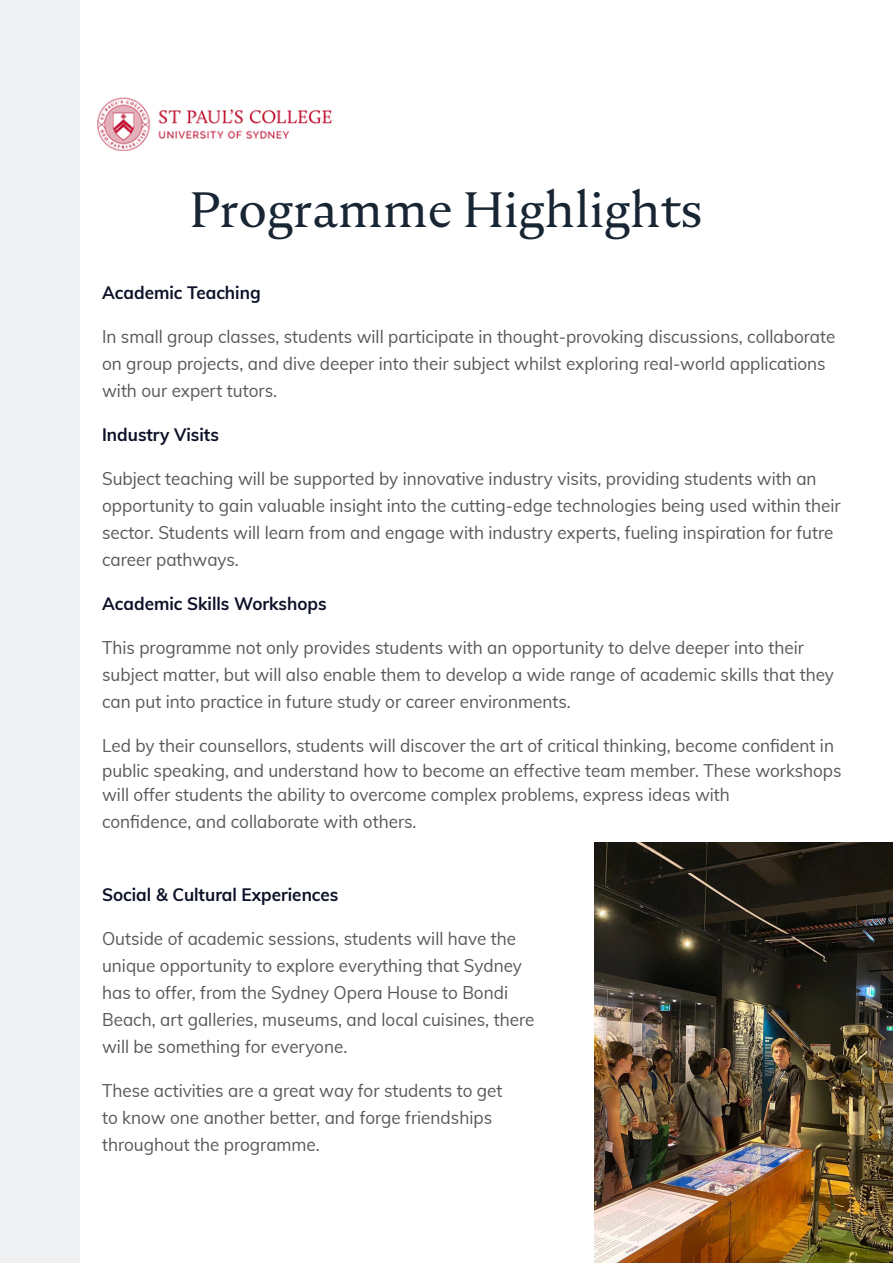
<style>
.page{position:relative;width:893px;height:1263px;background:#fff}
.page>*{position:absolute;margin:0;border:0;box-sizing:border-box;transform-origin:0 0}
.Paragraph_Style_2{font:49.5px "Nocturne Serif";color:#182533}
.body{font:18px/27px "Muli";color:#57585a;scale:.95 1}
.body-2{font:700 18px "Muli";color:#0c1127;scale:.95 1}
</style>
<div class="page">
<img style="left:98px;top:98px;width:234px;height:53px">
<div style="left:0;top:0;width:79px;height:1263px;background:#eff0f1"></div>
<img style="left:595px;top:842px;width:298px;height:421px">
<p class="Paragraph_Style_2" style="left:190px;top:177px;width:515px">Programme Highlights</p>
<p class="body-2" style="left:102px;top:280px;width:168px">Academic Teaching</p>
<p class="body" style="left:102px;top:322px;width:773px">In small group classes, students will participate in thought-provoking discussions, collaborate on group projects, and dive deeper into their subject whilst exploring real-world applications with our expert tutors.</p>
<p class="body-2" style="left:102px;top:422px;width:125px">Industry Visits</p>
<p class="body" style="left:102px;top:464px;width:779px">Subject teaching will be supported by innovative industry visits, providing students with an opportunity to gain valuable insight into the cutting-edge technologies being used within their sector. Students will learn from and engage with industry experts, fueling inspiration for futre career pathways.</p>
<p class="body-2" style="left:102px;top:591px;width:238px">Academic Skills Workshops</p>
<p class="body" style="left:102px;top:633px;width:772px">This programme not only provides students with an opportunity to delve deeper into their subject matter, but will also enable them to develop a wide range of academic skills that they can put into practice in future study or career environments.</p>
<p class="body" style="left:102px;top:733px;width:780px;line-height:24.5px">Led by their counsellors, students will discover the art of critical thinking, become confident in public speaking, and understand how to become an effective team member. These workshops will offer students the ability to overcome complex problems, express ideas with</p>
<p class="body" style="left:102px;top:807px;width:332px">confidence, and collaborate with others.</p>
<p class="body-2" style="left:102px;top:881px;width:250px">Social &amp; Cultural Experiences</p>
<p class="body" style="left:102px;top:924px;width:456px">Outside of academic sessions, students will have the unique opportunity to explore everything that Sydney has to offer, from the Sydney Opera House to Bondi Beach, art galleries, museums, and local cuisines, there will be something for everyone.</p>
<p class="body" style="left:102px;top:1076px;width:423px">These activities are a great way for students to get to know one another better, and forge friendships throughout the programme.</p>
</div>
